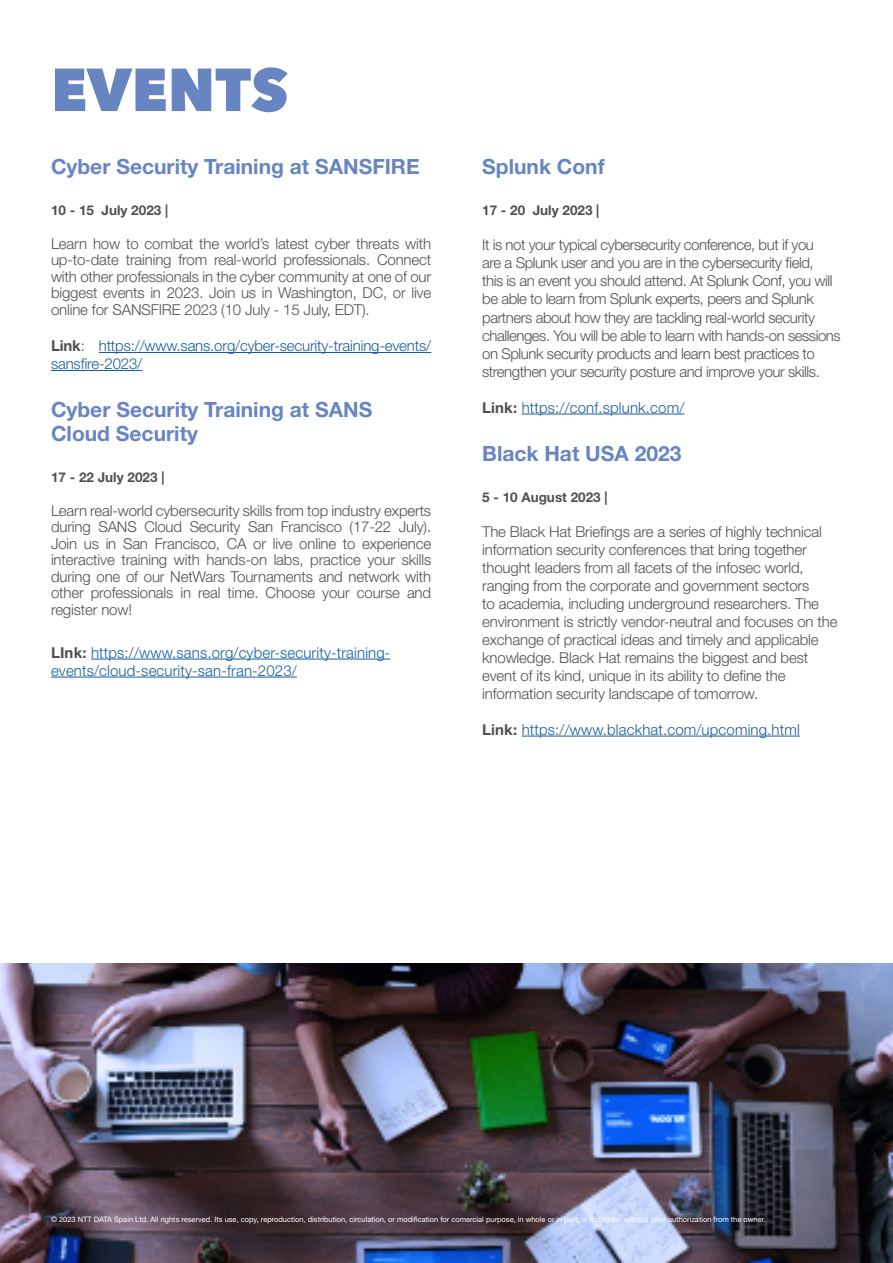
<style>
.page{position:relative;width:893px;height:1263px;background:#fff}
.page>*{position:absolute;margin:0;border:0;box-sizing:border-box;transform-origin:0 0}
.t1{font:800 60px "Avenir Next";color:#6785c1}
.t2{font:700 21px/24px "Helvetica Neue LT Std";color:#6785c1}
.t3{font:300 15px/16.5px "Helvetica Neue LT Std";letter-spacing:-.01em;color:#505050;text-align:justify}
.t4{font:300 15px/18px "Helvetica Neue LT Std";letter-spacing:-.03em;color:#505050}
.t5{font:300 15px/18px "Helvetica Neue LT Std";letter-spacing:.01em;color:#175d9e}
.t6{font:300 15px/18px "Helvetica Neue LT Std";letter-spacing:-.01em;color:#175d9e}
.t7{font:700 13.5px "Helvetica Neue LT Std";color:#505050}
.t8{font:7.5px "Helvetica Neue LT Std";color:#fff}
.s1{font-weight:700;color:#505050}
.s2{color:#505050}
</style>
<div class="page">
<img style="left:0;top:963px;width:893px;height:300px">
<hr style="left:99px;top:352px;width:332px;height:1px;background:#175d9e">
<hr style="left:51px;top:370px;width:91px;height:1px;background:#175d9e">
<hr style="left:91px;top:659px;width:299px;height:1px;background:#175d9e">
<hr style="left:51px;top:677px;width:246px;height:1px;background:#175d9e">
<hr style="left:522px;top:414px;width:162px;height:1px;background:#175d9e">
<hr style="left:522px;top:736px;width:278px;height:1px;background:#175d9e">
<p class="t1" style="left:51px;top:53px;width:239px">EVENTS</p>
<p class="t2" style="left:51px;top:154px;width:370px">Cyber Security Training at SANSFIRE</p>
<p class="t7" style="left:51px;top:202px;width:119px">10 - 15 July 2023 |</p>
<p class="t3" style="left:51px;top:235px;width:382px">Learn how to combat the world’s latest cyber threats with up-to-date training from real-world professionals. Connect with other professionals in the cyber community at one of our biggest events in 2023. Join us in Washington, DC, or live online for SANSFIRE 2023 (10 July - 15 July, EDT).</p>
<p class="t6" style="left:51px;top:336px;width:382px"><span class="s1">Link</span><span class="s2">:</span> https://www.sans.org/cyber-security-training-events/ sansfire-2023/</p>
<p class="t2" style="left:51px;top:397px;width:323px">Cyber Security Training at SANS<br>Cloud Security</p>
<p class="t7" style="left:51px;top:469px;width:115px">17 - 22 July 2023 |</p>
<p class="t3" style="left:51px;top:502px;width:382px">Learn real-world cybersecurity skills from top industry experts during SANS Cloud Security San Francisco (17-22 July).<br>Join us in San Francisco, CA or live online to experience interactive training with hands-on labs, practice your skills during one of our NetWars Tournaments and network with other professionals in real time. Choose your course and register now!</p>
<p class="t5" style="left:51px;top:643px;width:341px"><span class="s1">LInk:</span> https://www.sans.org/cyber-security-training&shy;events/cloud-security-san-fran-2023/</p>
<p class="t2" style="left:482px;top:154px;width:124px">Splunk Conf</p>
<p class="t7" style="left:482px;top:202px;width:119px">17 - 20 July 2023 |</p>
<p class="t4" style="left:482px;top:236px;width:360px">It is not your typical cybersecurity conference, but if you<br>are a Splunk user and you are in the cybersecurity field,<br>this is an event you should attend. At Splunk Conf, you will be able to learn from Splunk experts, peers and Splunk partners about how they are tackling real-world security challenges. You will be able to learn with hands-on sessions on Splunk security products and learn best practices to strengthen your security posture and improve your skills.</p>
<p class="t5" style="left:482px;top:398px;width:204px"><span class="s1">Link:</span> https://conf.splunk.com/</p>
<p class="t2" style="left:482px;top:441px;width:201px">Black Hat USA 2023</p>
<p class="t7" style="left:482px;top:488px;width:127px">5 - 10 August 2023 |</p>
<p class="t3" style="left:482px;top:522px;width:357px;line-height:18px;text-align:left">The Black Hat Briefings are a series of highly technical information security conferences that bring together thought leaders from all facets of the infosec world, ranging from the corporate and government sectors<br>to academia, including underground researchers. The environment is strictly vendor-neutral and focuses on the exchange of practical ideas and timely and applicable knowledge. Black Hat remains the biggest and best event of its kind, unique in its ability to define the information security landscape of tomorrow.</p>
<p class="t5" style="left:482px;top:720px;width:319px"><span class="s1">Link:</span> https://www.blackhat.com/upcoming.html</p>
<p class="t8" style="left:51px;top:1214px;width:716px">© 2023 NTT DATA Spain Ltd. All rights reserved. Its use, copy, reproduction, distribution, circulation, or modification for comercial purpose, in whole or in part, is forbidden without prior authorization from the owner.</p>
</div>
